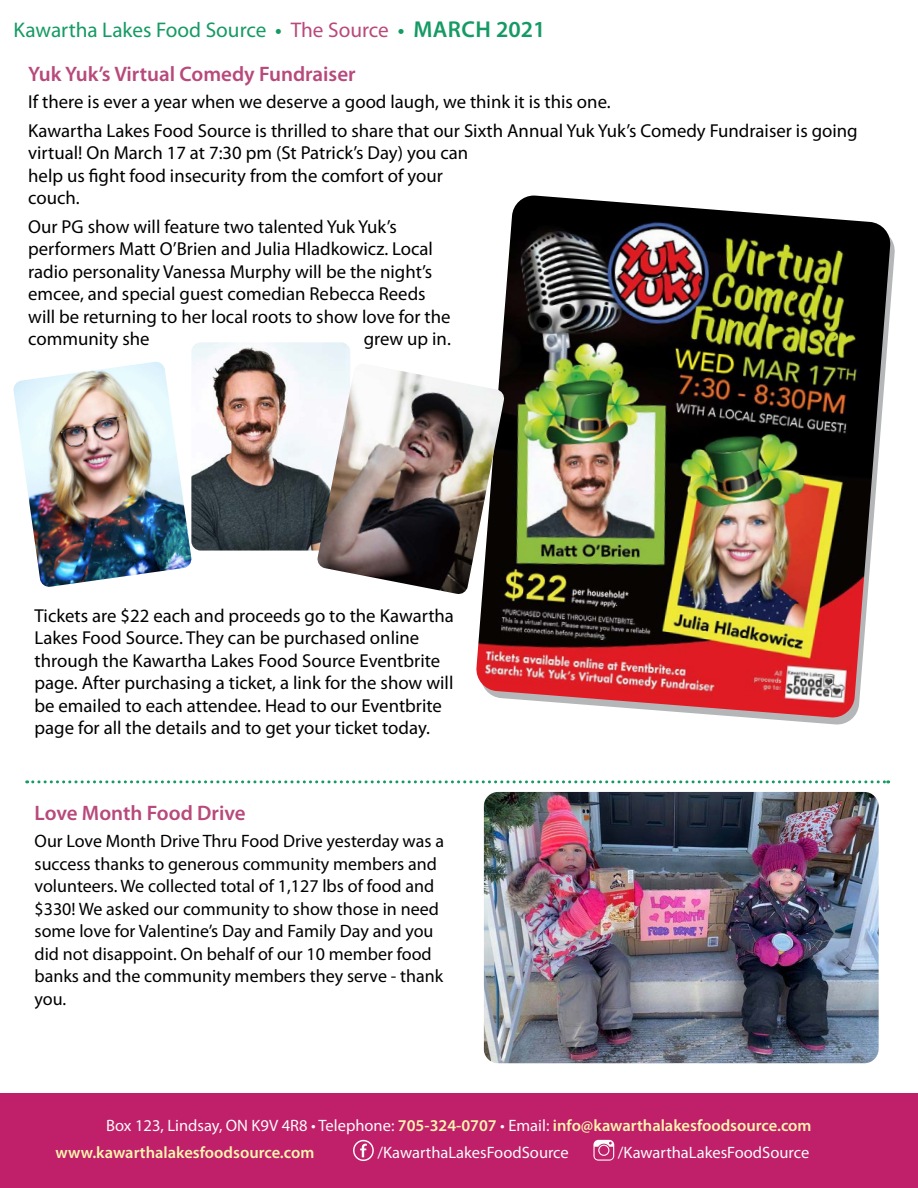
<style>
.page{position:relative;width:918px;height:1188px;background:#fff}
.page>*{position:absolute;margin:0;border:0;box-sizing:border-box;transform-origin:0 0}
.t1{font:21.3px "Myriad Pro";color:#159a64}
.t2{font:600 21px "Myriad Pro";color:#b8497b}
.t3{font:18.75px/22.5px "Myriad Pro";color:#000}
.t4{font:18px/22.5px "Myriad Pro";color:#000}
.t5{font:600 16.5px/26.5px "Myriad Pro";color:#faf5af}
.t6{font:16.5px "Myriad Pro";color:#fafbfb}
.s1{font-weight:600}
.s2{color:#b8497b}
.s3{font-weight:600;font-size:23.1px}
.s4{font-weight:400;color:#fafbfb}
</style>
<div class="page">
<div style="left:0;top:1093px;width:918px;height:95px;background:#c01f69"></div>
<svg style="left:593px;top:1140px;width:21px;height:21px"></svg>
<svg style="left:353px;top:1140px;width:21px;height:21px"></svg>
<img style="left:476px;top:196px;width:415px;height:522px">
<img style="left:191px;top:342px;width:159px;height:209px">
<img style="left:317px;top:364px;width:188px;height:231px">
<svg style="left:27px;top:780px;width:862px;height:3px"></svg>
<img style="left:484px;top:792px;width:395px;height:271px">
<img style="left:13px;top:362px;width:179px;height:225px">
<p class="t1" style="left:14px;top:16px;width:533px">Kawartha Lakes Food Source <span class="s1">•</span> <span class="s2">The Source</span> <span class="s1">•</span> <span class="s3">MARCH 2021</span></p>
<p class="t2" style="left:28px;top:61px;width:329px">Yuk Yuk’s Virtual Comedy Fundraiser</p>
<p class="t3" style="left:28px;top:87px;width:831px;line-height:28.5px">If there is ever a year when we deserve a good laugh, we think it is this one.<br>Kawartha Lakes Food Source is thrilled to share that our Sixth Annual Yuk Yuk’s Comedy Fundraiser is going</p>
<p class="t3" style="left:28px;top:141px;width:441px">virtual! On March 17 at 7:30 pm (St Patrick’s Day) you can help us fight food insecurity from the comfort of your couch.</p>
<p class="t3" style="left:28px;top:215px;width:424px">Our PG show will feature two talented Yuk Yuk’s performers Matt O’Brien and Julia Hladkowicz. Local radio personality Vanessa Murphy will be the night’s emcee, and special guest comedian Rebecca Reeds will be returning to her local roots to show love for the community she</p>
<p class="t3" style="left:364px;top:327px;width:89px">grew up in.</p>
<p class="t3" style="left:35px;top:604px;width:421px">Tickets are $22 each and proceeds go to the Kawartha Lakes Food Source. They can be purchased online through the Kawartha Lakes Food Source Eventbrite page. After purchasing a ticket, a link for the show will be emailed to each attendee. Head to our Eventbrite page for all the details and to get your ticket today.</p>
<p class="t2" style="left:35px;top:800px;width:213px">Love Month Food Drive</p>
<p class="t4" style="left:35px;top:830px;width:411px">Our Love Month Drive Thru Food Drive yesterday was a success thanks to generous community members and volunteers. We collected total of 1,127 lbs of food and $330! We asked our community to show those in need some love for Valentine’s Day and Family Day and you did not disappoint. On behalf of our 10 member food banks and the community members they serve - thank you.</p>
<p class="t5" style="left:55px;top:1112px;width:758px;text-indent:51px"><span class="s4">Box 123, Lindsay, ON K9V 4R8 • Telephone:</span> 705-324-0707 <span class="s4">• Email:</span> info@kawarthalakesfoodsource.com www.kawarthalakesfoodsource.com</p>
<p class="t6" style="left:377px;top:1142px;width:193px">/KawarthaLakesFoodSource</p>
<p class="t6" style="left:618px;top:1142px;width:193px">/KawarthaLakesFoodSource</p>
</div>
